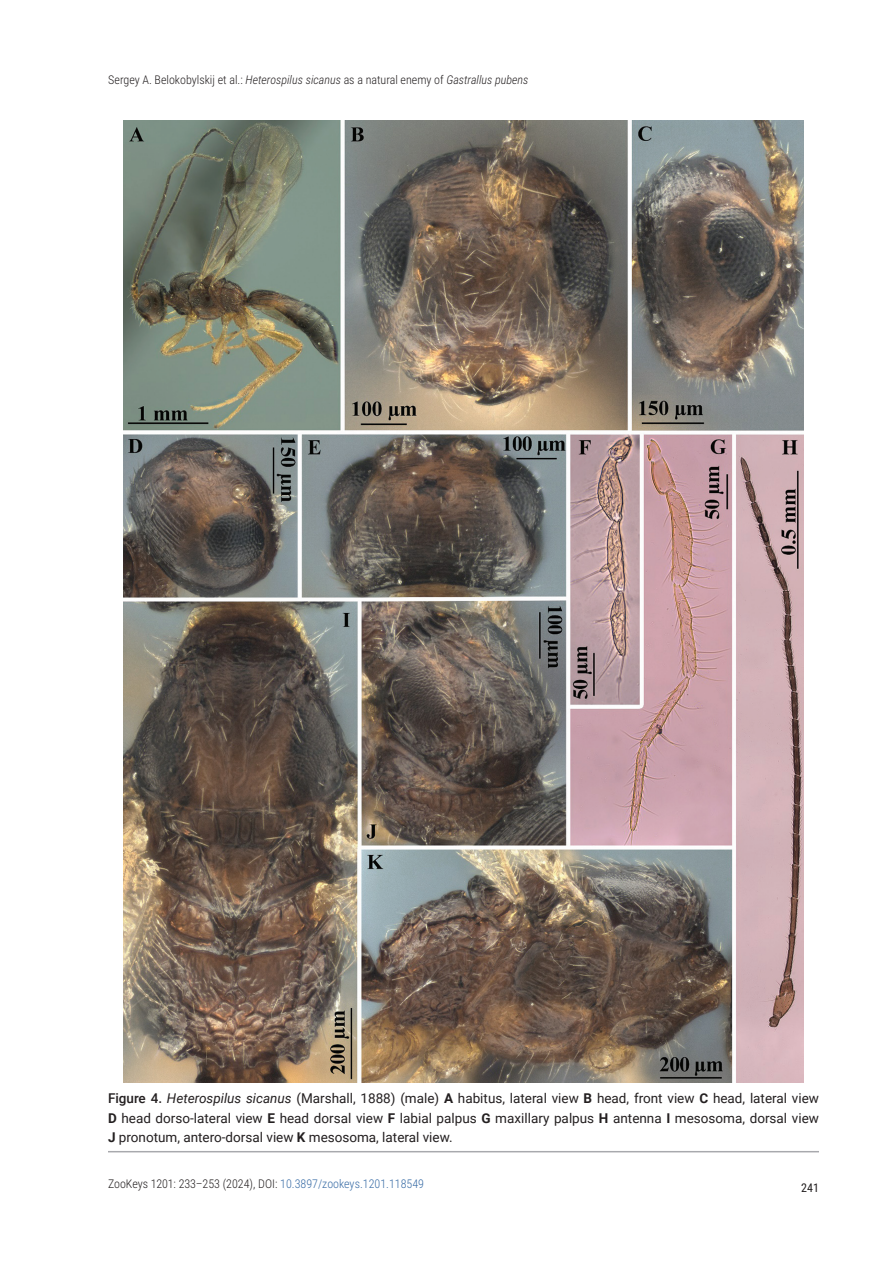
<style>
.page{position:relative;width:893px;height:1263px;background:#fff}
.page>*{position:absolute;margin:0;border:0;box-sizing:border-box;transform-origin:0 0}
.t1{font:13.5px/19.8px "Roboto";color:#231f20;text-align:justify}
.t2{font:300 12px "Roboto Condensed";color:#231f20}
.t3{font:12px "Roboto Condensed";color:#231f20}
.s1{font-style:italic}
.s2{font-weight:500}
.s3{font-weight:700}
.s4{color:#376ba5}
</style>
<div class="page">
<img style="left:123px;top:121px;width:681px;height:961px">
<hr style="left:108px;top:1151px;width:711px;height:1px;background:#a8a9ad">
<p class="t2" style="left:108px;top:71px;width:422px">Sergey A. Belokobylskij et al.: <span class="s1">Heterospilus sicanus</span> as a natural enemy of <span class="s1">Gastrallus pubens</span></p>
<p class="t1" style="left:108px;top:1087px;width:712px"><span class="s2">Figure 4.</span> <span class="s1">Heterospilus sicanus</span> (Marshall, 1888) (male) <span class="s3">A</span> habitus, lateral view <span class="s3">B</span> head, front view <span class="s3">C</span> head, lateral view <span class="s3">D</span> head dorso-lateral view <span class="s3">E</span> head dorsal view <span class="s3">F</span> labial palpus <span class="s3">G</span> maxillary palpus <span class="s3">H</span> antenna <span class="s3">I</span> mesosoma, dorsal view <span class="s3">J</span> pronotum, antero-dorsal view <span class="s3">K</span> mesosoma, lateral view.</p>
<p class="t2" style="left:108px;top:1175px;width:318px">ZooKeys 1201: 233–253 (2024), DOI: <span class="s4">10.3897/zookeys.1201.118549</span></p>
<p class="t3" style="left:801px;top:1179px;width:19px">241</p>
</div>
